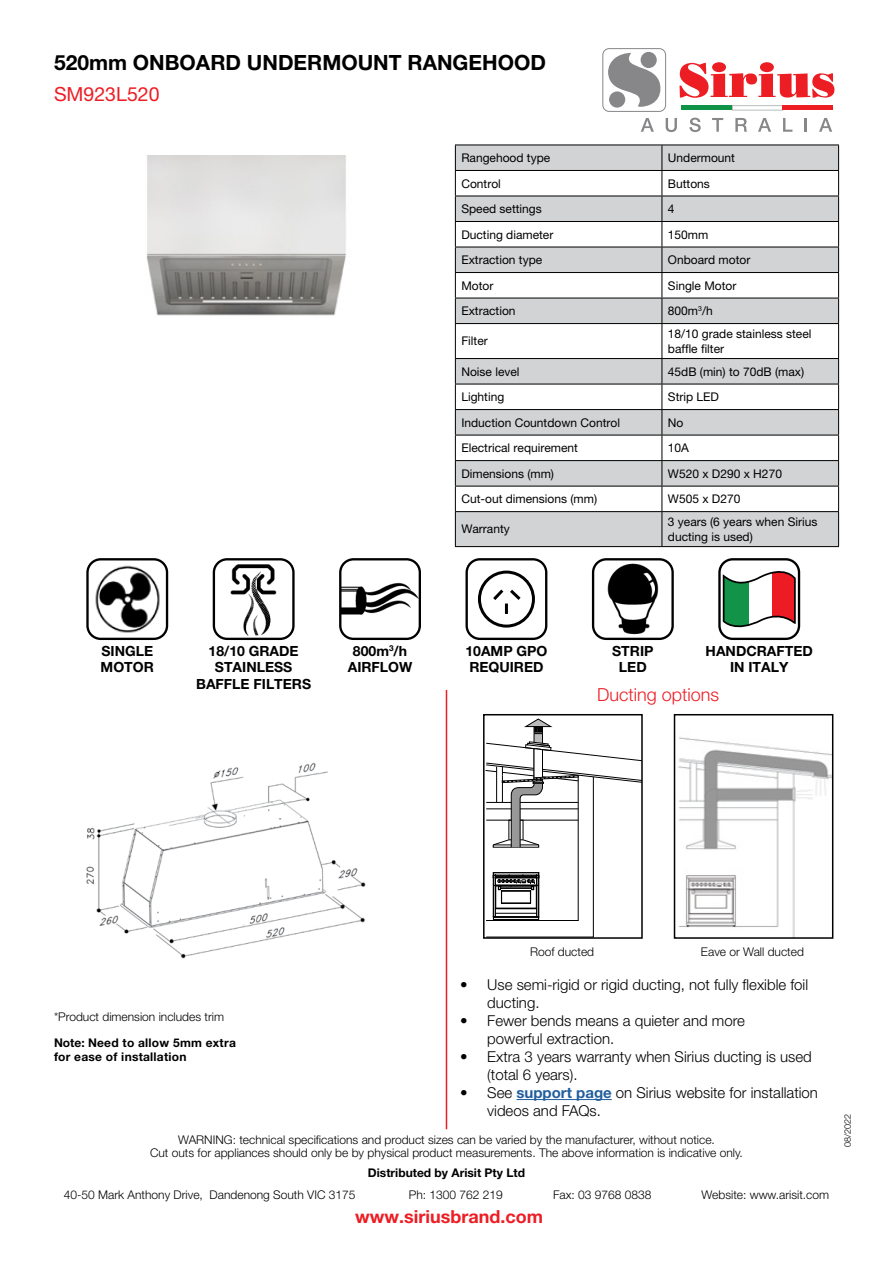
<style>
.page{position:relative;width:893px;height:1263px;background:#fff}
.page>*{position:absolute;margin:0;border:0;box-sizing:border-box;transform-origin:0 0}
.t1{font:700 21px "Helvetica Neue LT Pro";color:#000}
.t2{font:19.5px "Helvetica Neue LT Pro";color:#ed1d24}
.t3{font:700 18px "Helvetica Neue LT Pro";color:#ed1d24}
.t4{font:300 18px "Helvetica Neue LT Pro";color:#ed1d24}
.t5{font:300 15px/18px "Helvetica Neue LT Pro";color:#000}
.t6{font:700 13.95px/16.8px "Helvetica Neue LT Pro";color:#000;text-align:center}
.t7{font:12px/14.4px "Helvetica Neue LT Pro";color:#000}
.t8{font:300 12px/13.5px "Helvetica Neue LT Pro";color:#000;text-align:center}
.t9{font:700 12px/14.4px "Helvetica Neue LT Pro";letter-spacing:.02em;color:#000}
.t10{font:700 12px "Helvetica Neue LT Pro";color:#000}
.t11{font:300 9px "Helvetica Neue LT Pro";color:#000}
.s1{font-weight:700;color:#215e9e}
</style>
<div class="page">
<svg style="left:679px;top:63px;width:155px;height:35px"></svg>
<div style="left:602px;top:48px;width:64px;height:64px;border:1px solid #87878a;border-radius:6px"></div>
<svg style="left:608px;top:53px;width:52px;height:54px"></svg>
<hr style="left:681px;top:106px;width:52px;height:4px;background:#0e9347">
<svg style="left:732px;top:105px;width:51px;height:5px"></svg>
<hr style="left:783px;top:106px;width:50px;height:4px;background:#ed1d24">
<svg style="left:641px;top:118px;width:13px;height:14px"></svg>
<svg style="left:666px;top:118px;width:11px;height:14px"></svg>
<svg style="left:689px;top:118px;width:12px;height:14px"></svg>
<svg style="left:712px;top:118px;width:11px;height:14px"></svg>
<svg style="left:735px;top:118px;width:12px;height:14px"></svg>
<svg style="left:758px;top:118px;width:13px;height:14px"></svg>
<svg style="left:783px;top:118px;width:9px;height:14px"></svg>
<svg style="left:805px;top:118px;width:2px;height:14px"></svg>
<svg style="left:819px;top:118px;width:13px;height:14px"></svg>
<hr style="left:446px;top:690px;width:1px;height:439px;background:#ed1d24">
<hr style="left:516px;top:1099px;width:96px;height:1px;background:#215e9e">
<svg style="left:456px;top:146px;width:382px;height:400px;fill:#d1d3d4"></svg>
<hr style="left:455px;top:145px;width:207px;height:1px;background:#000">
<hr style="left:662px;top:145px;width:177px;height:1px;background:#000">
<hr style="left:455px;top:170px;width:207px;height:1px;background:#000">
<hr style="left:662px;top:170px;width:177px;height:1px;background:#000">
<hr style="left:455px;top:196px;width:207px;height:1px;background:#000">
<hr style="left:662px;top:196px;width:177px;height:1px;background:#000">
<hr style="left:455px;top:221px;width:207px;height:1px;background:#000">
<hr style="left:662px;top:221px;width:177px;height:1px;background:#000">
<hr style="left:455px;top:247px;width:207px;height:1px;background:#000">
<hr style="left:662px;top:247px;width:177px;height:1px;background:#000">
<hr style="left:455px;top:272px;width:207px;height:1px;background:#000">
<hr style="left:662px;top:272px;width:177px;height:1px;background:#000">
<hr style="left:455px;top:298px;width:207px;height:1px;background:#000">
<svg style="left:455px;top:145px;width:1px;height:178px"></svg>
<hr style="left:662px;top:298px;width:177px;height:1px;background:#000">
<svg style="left:662px;top:145px;width:1px;height:178px"></svg>
<svg style="left:838px;top:145px;width:1px;height:178px"></svg>
<hr style="left:455px;top:323px;width:207px;height:1px;background:#000">
<hr style="left:455px;top:324px;width:1px;height:34px;background:#000">
<hr style="left:662px;top:323px;width:177px;height:1px;background:#000">
<hr style="left:662px;top:324px;width:1px;height:34px;background:#000">
<hr style="left:838px;top:324px;width:1px;height:34px;background:#000">
<hr style="left:455px;top:358px;width:207px;height:1px;background:#000">
<hr style="left:662px;top:358px;width:177px;height:1px;background:#000">
<hr style="left:455px;top:384px;width:207px;height:1px;background:#000">
<hr style="left:662px;top:384px;width:177px;height:1px;background:#000">
<hr style="left:455px;top:409px;width:207px;height:1px;background:#000">
<hr style="left:662px;top:409px;width:177px;height:1px;background:#000">
<hr style="left:455px;top:435px;width:207px;height:1px;background:#000">
<hr style="left:662px;top:435px;width:177px;height:1px;background:#000">
<hr style="left:455px;top:460px;width:207px;height:1px;background:#000">
<hr style="left:662px;top:460px;width:177px;height:1px;background:#000">
<hr style="left:455px;top:486px;width:207px;height:1px;background:#000">
<svg style="left:455px;top:359px;width:1px;height:152px"></svg>
<hr style="left:662px;top:486px;width:177px;height:1px;background:#000">
<svg style="left:662px;top:359px;width:1px;height:152px"></svg>
<svg style="left:838px;top:359px;width:1px;height:152px"></svg>
<hr style="left:455px;top:511px;width:207px;height:1px;background:#000">
<hr style="left:455px;top:512px;width:1px;height:34px;background:#000">
<hr style="left:662px;top:511px;width:177px;height:1px;background:#000">
<hr style="left:662px;top:512px;width:1px;height:34px;background:#000">
<hr style="left:838px;top:512px;width:1px;height:34px;background:#000">
<hr style="left:455px;top:546px;width:207px;height:1px;background:#000">
<hr style="left:662px;top:546px;width:177px;height:1px;background:#000">
<img style="left:215px;top:560px;width:77px;height:78px">
<div style="left:213px;top:558px;width:82px;height:82px;border:2px solid #000;border-radius:13px"></div>
<img style="left:342px;top:561px;width:77px;height:77px">
<div style="left:339px;top:558px;width:82px;height:82px;border:2px solid #000;border-radius:13px"></div>
<img style="left:594px;top:561px;width:77px;height:77px">
<div style="left:592px;top:558px;width:82px;height:82px;border:2px solid #000;border-radius:13px"></div>
<svg style="left:721px;top:564px;width:76px;height:70px"></svg>
<div style="left:718px;top:558px;width:82px;height:82px;border:2px solid #000;border-radius:13px"></div>
<img style="left:146px;top:155px;width:201px;height:161px">
<img style="left:86px;top:763px;width:280px;height:196px">
<img style="left:89px;top:560px;width:77px;height:78px">
<div style="left:86px;top:558px;width:82px;height:82px;border:2px solid #000;border-radius:13px"></div>
<div style="left:478px;top:571px;width:57px;height:57px;border:3px solid #000;border-radius:50%"></div>
<svg style="left:493px;top:589px;width:28px;height:25px"></svg>
<div style="left:465px;top:558px;width:82px;height:82px;border:2px solid #000;border-radius:13px"></div>
<svg style="left:486px;top:719px;width:154px;height:217px"></svg>
<div style="left:483px;top:714px;width:160px;height:225px;border:2px solid #000"></div>
<img style="left:678px;top:737px;width:152px;height:199px">
<div style="left:674px;top:714px;width:159px;height:225px;border:2px solid #000"></div>
<h1 class="t1" style="left:54px;top:49px;width:493px">520mm ONBOARD UNDERMOUNT RANGEHOOD</h1>
<h2 class="t2" style="left:54px;top:82px;width:107px">SM923L520</h2>
<p class="t7" style="left:461px;top:150px;width:90px">Rangehood type</p>
<p class="t7" style="left:668px;top:150px;width:69px">Undermount</p>
<p class="t7" style="left:461px;top:176px;width:41px">Control</p>
<p class="t7" style="left:668px;top:176px;width:44px">Buttons</p>
<p class="t7" style="left:461px;top:201px;width:82px">Speed settings</p>
<p class="t7" style="left:668px;top:201px;width:8px">4</p>
<p class="t7" style="left:461px;top:227px;width:94px">Ducting diameter</p>
<p class="t7" style="left:668px;top:227px;width:42px">150mm</p>
<p class="t7" style="left:461px;top:252px;width:82px">Extraction type</p>
<p class="t7" style="left:668px;top:252px;width:84px">Onboard motor</p>
<p class="t7" style="left:461px;top:278px;width:34px">Motor</p>
<p class="t7" style="left:668px;top:278px;width:70px">Single Motor</p>
<p class="t7" style="left:461px;top:303px;width:56px">Extraction</p>
<p class="t7" style="left:668px;top:303px;width:46px">800m<sup>3</sup>/h</p>
<p class="t7" style="left:461px;top:334px;width:28px">Filter</p>
<p class="t7" style="left:668px;top:326px;width:145px">18/10 grade stainless steel baffle filter</p>
<p class="t7" style="left:461px;top:364px;width:60px">Noise level</p>
<p class="t7" style="left:668px;top:364px;width:138px">45dB (min) to 70dB (max)</p>
<p class="t7" style="left:461px;top:389px;width:44px">Lighting</p>
<p class="t7" style="left:668px;top:389px;width:53px">Strip LED</p>
<p class="t7" style="left:461px;top:415px;width:160px">Induction Countdown Control</p>
<p class="t7" style="left:668px;top:415px;width:17px">No</p>
<p class="t7" style="left:461px;top:440px;width:118px">Electrical requirement</p>
<p class="t7" style="left:668px;top:440px;width:23px">10A</p>
<p class="t7" style="left:461px;top:466px;width:94px">Dimensions (mm)</p>
<p class="t7" style="left:668px;top:466px;width:116px">W520 x D290 x H270</p>
<p class="t7" style="left:461px;top:491px;width:137px">Cut-out dimensions (mm)</p>
<p class="t7" style="left:668px;top:491px;width:74px">W505 x D270</p>
<p class="t7" style="left:461px;top:522px;width:50px">Warranty</p>
<p class="t7" style="left:668px;top:515px;width:151px">3 years (6 years when Sirius ducting is used)</p>
<p class="t6" style="left:196px;top:642px;width:117px">18/10 GRADE<br>STAINLESS<br>BAFFLE FILTERS</p>
<p class="t6" style="left:348px;top:642px;width:66px">800m<sup>3</sup>/h<br>AIRFLOW</p>
<p class="t6" style="left:612px;top:642px;width:43px">STRIP<br>LED</p>
<p class="t6" style="left:101px;top:642px;width:55px;text-align:left">SINGLE<br>MOTOR</p>
<p class="t6" style="left:465px;top:642px;width:84px;text-align:left">10AMP GPO<br>REQUIRED</p>
<p class="t6" style="left:706px;top:642px;width:109px">HANDCRAFTED<br>IN ITALY</p>
<h3 class="t4" style="left:597px;top:684px;width:124px">Ducting options</h3>
<p class="t8" style="left:54px;top:1010px;width:172px">*Product dimension includes trim</p>
<p class="t9" style="left:54px;top:1035px;width:183px">Note: Need to allow 5mm extra for ease of installation</p>
<p class="t8" style="left:530px;top:945px;width:66px">Roof ducted</p>
<p class="t8" style="left:701px;top:945px;width:104px">Eave or Wall ducted</p>
<p class="t5" style="left:487px;top:975px;width:322px;text-indent:-27px">• Use semi-rigid or rigid ducting, not fully flexible foil ducting.</p>
<p class="t5" style="left:487px;top:1011px;width:259px;text-indent:-27px">• Fewer bends means a quieter and more powerful extraction.</p>
<p class="t5" style="left:487px;top:1047px;width:326px;text-indent:-27px">• Extra 3 years warranty when Sirius ducting is used (total 6 years).</p>
<p class="t5" style="left:487px;top:1083px;width:332px;text-indent:-27px">• See <span class="s1">support page</span> on Sirius website for installation videos and FAQs.</p>
<p class="t8" style="left:150px;top:1132px;width:594px">WARNING: technical specifications and product sizes can be varied by the manufacturer, without notice.<br>Cut outs for appliances should only be by physical product measurements. The above information is indicative only.</p>
<p class="t10" style="left:368px;top:1165px;width:159px">Distributed by Arisit Pty Ltd</p>
<p class="t8" style="left:64px;top:1187px;width:293px">40-50 Mark Anthony Drive, Dandenong South VIC 3175</p>
<p class="t8" style="left:409px;top:1187px;width:96px">Ph: 1300 762 219</p>
<p class="t8" style="left:553px;top:1187px;width:100px">Fax: 03 9768 0838</p>
<p class="t8" style="left:702px;top:1187px;width:129px">Website: www.arisit.com</p>
<h3 class="t3" style="left:355px;top:1205px;width:189px">www.siriusbrand.com</h3>
<p class="t11" style="left:842px;top:1146px;width:35px;rotate:-90deg">08/2022</p>
</div>
